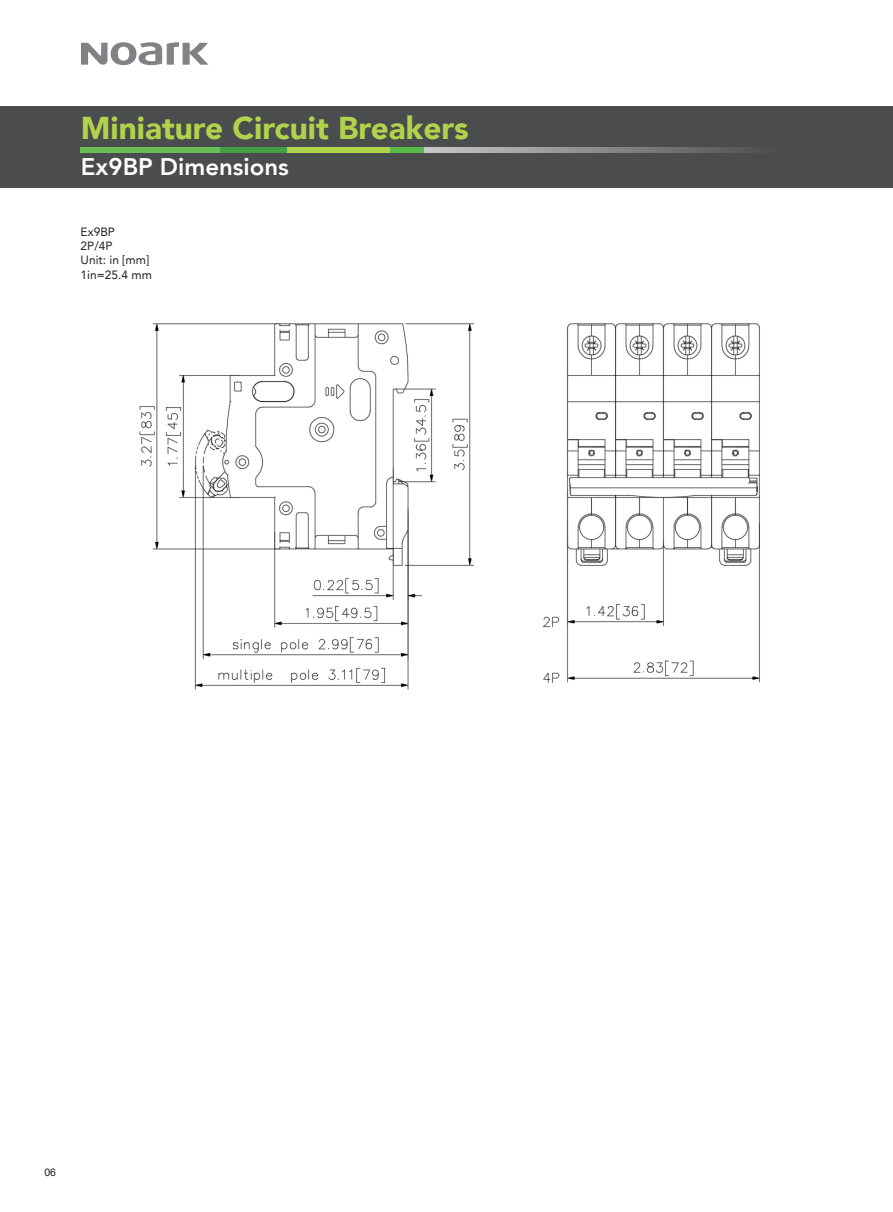
<style>
.page{position:relative;width:893px;height:1212px;background:#fff}
.page>*{position:absolute;margin:0;border:0;box-sizing:border-box;transform-origin:0 0}
._1_0{font:900 31.5px "Avenir LT";color:#b1d34c}
._2_0{font:800 24px "Avenir LT";color:#fff}
.段落样式3{font:12px/14.4px "Avenir LT";color:#231f20}
.t1{font:10.5px "Arial";color:#231f20}
</style>
<div class="page">
<div style="left:0;top:107px;width:893px;height:81px;background:#4b4c4d"></div>
<svg style="left:81px;top:42px;width:128px;height:23px"></svg>
<div style="left:81px;top:147px;width:139px;height:5px;background:#69be56"></div>
<div style="left:220px;top:147px;width:67px;height:5px;background:#459f47"></div>
<div style="left:287px;top:147px;width:103px;height:5px;background:#b1d34c"></div>
<div style="left:390px;top:147px;width:35px;height:5px;background:#59ba47"></div>
<svg style="left:424px;top:147px;width:324px;height:5px;background:#8e8f90"></svg>
<img style="left:139px;top:323px;width:621px;height:367px">
<p class="_1_0" style="left:81px;top:109px;width:389px">Miniature Circuit Breakers</p>
<p class="_2_0" style="left:81px;top:152px;width:209px">Ex9BP Dimensions</p>
<p class="段落样式3" style="left:81px;top:224px;width:73px">Ex9BP<br>2P/4P<br>Unit: in [mm]<br>1in=25.4 mm</p>
<p class="t1" style="left:44px;top:1166px;width:13px">06</p>
</div>
